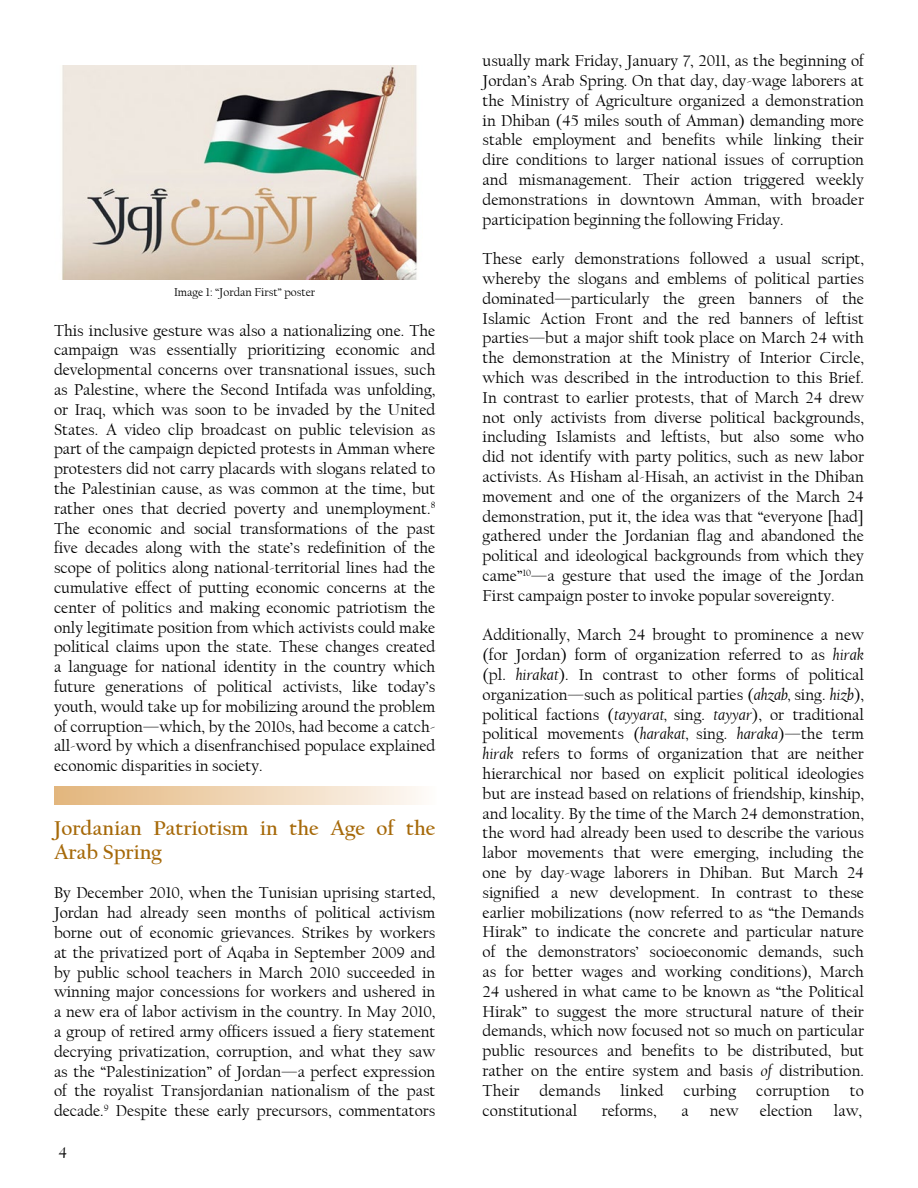
<style>
.page{position:relative;width:918px;height:1188px;background:#fff}
.page>*{position:absolute;margin:0;border:0;box-sizing:border-box;transform-origin:0 0}
.MEB_Section_title{font:700 21px/24px "Californian FB";color:#a66909}
.MEB_Body_Text{font:16.5px/19.8px "Californian FB";color:#000;text-align:justify}
.MEB_Figure_Source{font:12px "Californian FB";color:#000}
.s1{font-style:italic}
</style>
<div class="page">
<img style="left:62px;top:66px;width:356px;height:213px">
<div style="left:54px;top:787px;width:382px;height:17px;background:linear-gradient(to right,#e3b57b,#fdf9f6)"></div>
<p class="MEB_Figure_Source" style="left:174px;top:286px;width:143px">Image 1: “Jordan First” poster</p>
<p class="MEB_Body_Text" style="left:54px;top:321px;width:383px">This inclusive gesture was also a nationalizing one. The campaign was essentially prioritizing economic and developmental concerns over transnational issues, such as Palestine, where the Second Intifada was unfolding, or Iraq, which was soon to be invaded by the United States. A video clip broadcast on public television as part of the campaign depicted protests in Amman where protesters did not carry placards with slogans related to the Palestinian cause, as was common at the time, but rather ones that decried poverty and unemployment.<sup>8<br></sup>The economic and social transformations of the past five decades along with the state’s redefinition of the scope of politics along national-territorial lines had the cumulative effect of putting economic concerns at the center of politics and making economic patriotism the only legitimate position from which activists could make political claims upon the state. These changes created a language for national identity in the country which future generations of political activists, like today’s youth, would take up for mobilizing around the problem of corruption—which, by the 2010s, had become a catch&shy;all-word by which a disenfranchised populace explained economic disparities in society.</p>
<p class="MEB_Section_title" style="left:54px;top:816px;width:383px">Jordanian Patriotism in the Age of the<br>Arab Spring</p>
<p class="MEB_Body_Text" style="left:54px;top:883px;width:383px">By December 2010, when the Tunisian uprising started, Jordan had already seen months of political activism borne out of economic grievances. Strikes by workers at the privatized port of Aqaba in September 2009 and by public school teachers in March 2010 succeeded in winning major concessions for workers and ushered in a new era of labor activism in the country. In May 2010, a group of retired army officers issued a fiery statement decrying privatization, corruption, and what they saw as the “Palestinization” of Jordan—a perfect expression of the royalist Transjordanian nationalism of the past decade.<sup>9</sup> Despite these early precursors, commentators</p>
<p class="MEB_Body_Text" style="left:58px;top:1142px;width:10px">4</p>
<p class="MEB_Body_Text" style="left:483px;top:51px;width:383px">usually mark Friday, January 7, 2011, as the beginning of Jordan’s Arab Spring. On that day, day-wage laborers at the Ministry of Agriculture organized a demonstration in Dhiban (45 miles south of Amman) demanding more stable employment and benefits while linking their dire conditions to larger national issues of corruption and mismanagement. Their action triggered weekly demonstrations in downtown Amman, with broader participation beginning the following Friday.</p>
<p class="MEB_Body_Text" style="left:483px;top:249px;width:383px">These early demonstrations followed a usual script, whereby the slogans and emblems of political parties dominated—particularly the green banners of the Islamic Action Front and the red banners of leftist parties—but a major shift took place on March 24 with the demonstration at the Ministry of Interior Circle, which was described in the introduction to this Brief.<br>In contrast to earlier protests, that of March 24 drew not only activists from diverse political backgrounds, including Islamists and leftists, but also some who did not identify with party politics, such as new labor activists. As Hisham al-Hisah, an activist in the Dhiban movement and one of the organizers of the March 24 demonstration, put it, the idea was that “everyone [had] gathered under the Jordanian flag and abandoned the political and ideological backgrounds from which they came”<sup>10</sup>—a gesture that used the image of the Jordan First campaign poster to invoke popular sovereignty.</p>
<p class="MEB_Body_Text" style="left:483px;top:625px;width:383px">Additionally, March 24 brought to prominence a new (for Jordan) form of organization referred to as <span class="s1">hirak </span>(pl. <span class="s1">hirakat</span>). In contrast to other forms of political organization—such as political parties (<span class="s1">ahzab,</span> sing. <span class="s1">hizb</span>), political factions (<span class="s1">tayyarat,</span> sing. <span class="s1">tayyar</span>), or traditional political movements (<span class="s1">harakat,</span> sing. <span class="s1">haraka</span>)—the term <span class="s1">hirak</span> refers to forms of organization that are neither hierarchical nor based on explicit political ideologies but are instead based on relations of friendship, kinship, and locality. By the time of the March 24 demonstration, the word had already been used to describe the various labor movements that were emerging, including the one by day-wage laborers in Dhiban. But March 24 signified a new development. In contrast to these earlier mobilizations (now referred to as “the Demands Hirak” to indicate the concrete and particular nature of the demonstrators’ socioeconomic demands, such as for better wages and working conditions), March 24 ushered in what came to be known as “the Political Hirak” to suggest the more structural nature of their demands, which now focused not so much on particular public resources and benefits to be distributed, but rather on the entire system and basis <span class="s1">of</span> distribution.<br>Their demands linked curbing corruption to constitutional</p>
<p class="MEB_Body_Text" style="left:602px;top:1101px;width:56px">reforms,</p>
<p class="MEB_Body_Text" style="left:681px;top:1101px;width:9px">a</p>
<p class="MEB_Body_Text" style="left:710px;top:1101px;width:30px">new</p>
<p class="MEB_Body_Text" style="left:760px;top:1101px;width:55px">election</p>
<p class="MEB_Body_Text" style="left:834px;top:1101px;width:30px">law,</p>
</div>
